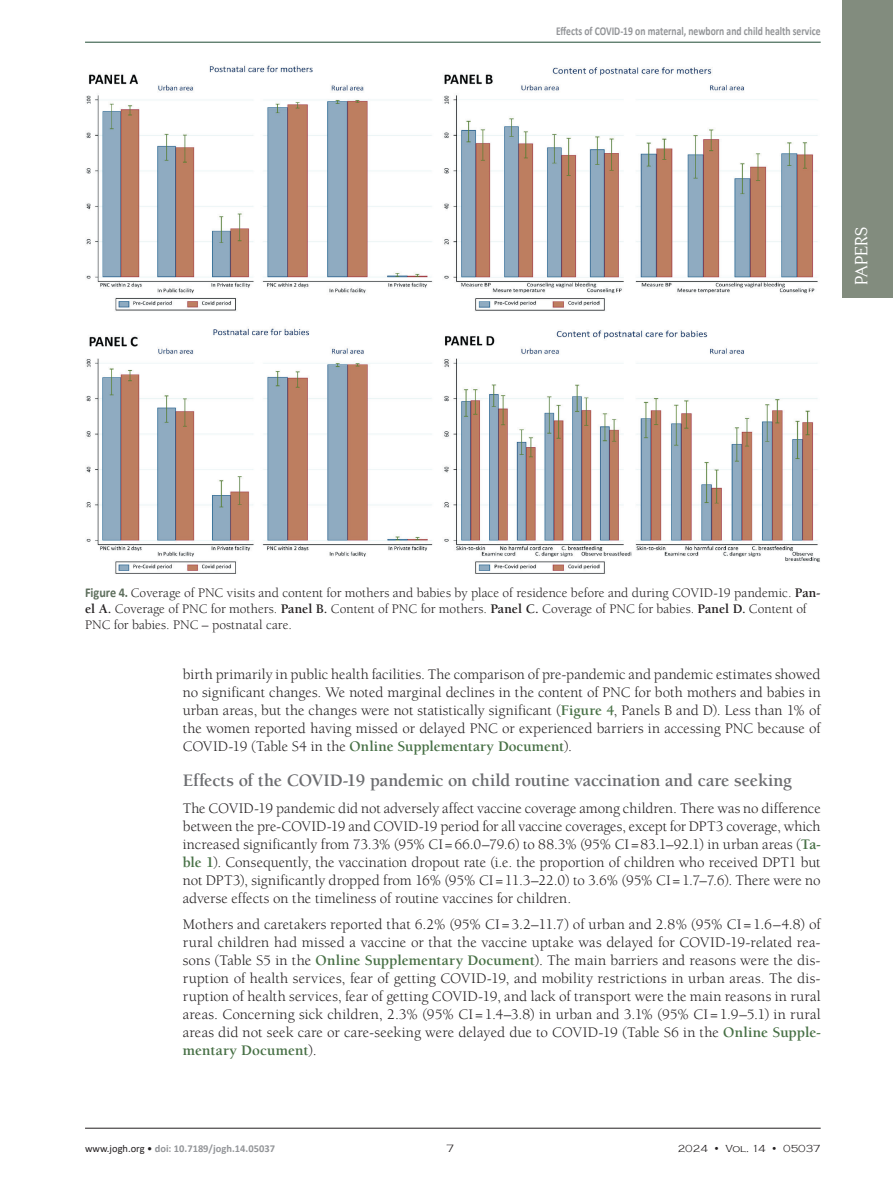
<style>
.page{position:relative;width:893px;height:1191px;background:#fff}
.page>*{position:absolute;margin:0;border:0;box-sizing:border-box;transform-origin:0 0}
.Podnaslovi_PAPERS_2{font:700 18px "Berkeley Std";letter-spacing:-.01em;color:#6c6d70}
.t1{font:17.1px "Centabel";letter-spacing:-.005em;color:#fff}
.Tekst_Osnovni{font:15px/18px "Berkeley Std";color:#231f20;text-align:justify}
.potpisi_Figure_Table{font:13.5px/15.8px "Berkeley Std";color:#231f20}
.t2{font:700 12px "Calibri";color:#939598;scale:.8 1}
.t3{font:300 10.95px "Copperplate Gothic";color:#231f20}
.t4{font:700 10.5px "Calibri";color:#939598}
.t5{font:300 10.5px "Copperplate Gothic";color:#231f20}
.s1{font-family:"Calibri";font-weight:700;color:#5d6e5c}
.s2{font-weight:700}
.s3{font-weight:700;color:#477045}
.s4{font-weight:400;color:#231f20}
</style>
<div class="page">
<hr style="left:85px;top:1128px;width:736px;height:1px;background:#231f20">
<hr style="left:85px;top:42px;width:736px;height:1px;background:#204c34">
<div style="left:842px;top:0;width:51px;height:298px;background:#828c7e"></div>
<img style="left:86px;top:65px;width:734px;height:509px">
<p class="t2" style="left:556px;top:22px;width:332px">Effects of COVID-19 on maternal, newborn and child health service</p>
<p class="t1" style="left:851px;top:285px;width:59px;rotate:-90deg">PAPERS</p>
<p class="potpisi_Figure_Table" style="left:85px;top:585px;width:737px"><span class="s1">Figure 4.</span> Coverage of PNC visits and content for mothers and babies by place of residence before and during COVID-19 pandemic. <span class="s2">Pan&shy;el A.</span> Coverage of PNC for mothers. <span class="s2">Panel B.</span> Content of PNC for mothers. <span class="s2">Panel C.</span> Coverage of PNC for babies. <span class="s2">Panel D.</span> Content of<br>PNC for babies. PNC – postnatal care.</p>
<p class="Tekst_Osnovni" style="left:183px;top:666px;width:639px">birth primarily in public health facilities. The comparison of pre-pandemic and pandemic estimates showed no significant changes. We noted marginal declines in the content of PNC for both mothers and babies in urban areas, but the changes were not statistically significant (<span class="s3">Figure 4</span>, Panels B and D). Less than 1% of the women reported having missed or delayed PNC or experienced barriers in accessing PNC because of COVID-19 (Table S4 in the <span class="s3">Online Supplementary Document</span>).</p>
<p class="Podnaslovi_PAPERS_2" style="left:183px;top:771px;width:610px">Effects of the COVID-19 pandemic on child routine vaccination and care seeking</p>
<p class="Tekst_Osnovni" style="left:183px;top:799px;width:639px">The COVID-19 pandemic did not adversely affect vaccine coverage among children. There was no difference between the pre-COVID-19 and COVID-19 period for all vaccine coverages, except for DPT3 coverage, which increased significantly from 73.3% (95% CI=66.0–79.6) to 88.3% (95% CI=83.1–92.1) in urban areas (<span class="s3">Ta&shy;ble 1</span>). Consequently, the vaccination dropout rate (i.e. the proportion of children who received DPT1 but not DPT3), significantly dropped from 16% (95% CI=11.3–22.0) to 3.6% (95% CI=1.7–7.6). There were no adverse effects on the timeliness of routine vaccines for children.</p>
<p class="Tekst_Osnovni" style="left:183px;top:916px;width:639px">Mothers and caretakers reported that 6.2% (95% CI=3.2–11.7) of urban and 2.8% (95% CI=1.6–4.8) of rural children had missed a vaccine or that the vaccine uptake was delayed for COVID-19-related rea&shy;sons (Table S5 in the <span class="s3">Online Supplementary Document</span>). The main barriers and reasons were the dis&shy;ruption of health services, fear of getting COVID-19, and mobility restrictions in urban areas. The dis&shy;ruption of health services, fear of getting COVID-19, and lack of transport were the main reasons in rural areas. Concerning sick children, 2.3% (95% CI=1.4–3.8) in urban and 3.1% (95% CI=1.9–5.1) in rural areas did not seek care or care-seeking were delayed due to COVID-19 (Table S6 in the <span class="s3">Online Supple&shy;mentary Document</span>).</p>
<p class="t4" style="left:85px;top:1141px;width:191px"><span class="s4">www.jogh.org •</span> doi: 10.7189/jogh.14.05037</p>
<p class="t3" style="left:447px;top:1142px;width:9px">7</p>
<p class="t5" style="left:678px;top:1142px;width:144px">2024 • Vol. 14 • 05037</p>
</div>
